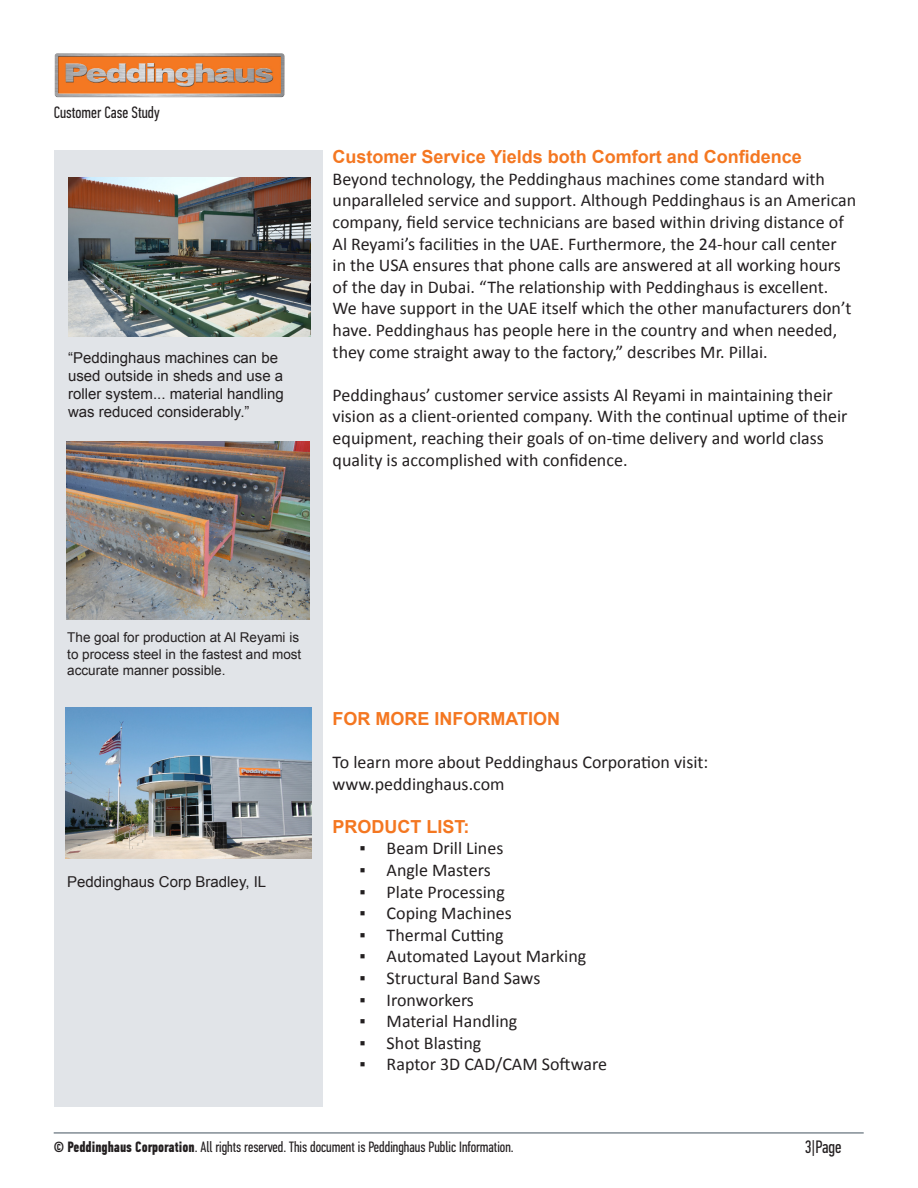
<style>
.page{position:relative;width:918px;height:1188px;background:#fff}
.page>*{position:absolute;margin:0;border:0;box-sizing:border-box;transform-origin:0 0}
.t1{font:18px/21.6px "Calibri";color:#231f20}
.t2{font:700 18px "Arial";color:#f47721}
.t3{font:18px "PF Din Text Comp Pro";color:#231f20}
.t4{font:16.5px "PF Din Text Comp Pro";color:#231f20}
.t5{font:15px/18px "Arial";color:#231f20}
.t6{font:15px "PF Din Text Comp Pro";color:#231f20}
.t7{font:13.5px/16.2px "Arial";color:#231f20}
.s1{font-weight:700}
</style>
<div class="page">
<img style="left:54px;top:53px;width:231px;height:45px">
<hr style="left:54px;top:1132px;width:810px;height:2px;background:#818c94">
<div style="left:54px;top:150px;width:268px;height:957px;background:#e1e4e8"></div>
<img style="left:68px;top:177px;width:242px;height:159px">
<img style="left:67px;top:442px;width:242px;height:177px">
<img style="left:65px;top:708px;width:247px;height:150px">
<p class="t4" style="left:54px;top:103px;width:107px">Customer Case Study</p>
<p class="t5" style="left:68px;top:349px;width:217px">“Peddinghaus machines can be used outside in sheds and use a roller system... material handling was reduced considerably.”</p>
<p class="t2" style="left:333px;top:145px;width:471px">Customer Service Yields both Comfort and Confidence</p>
<p class="t1" style="left:333px;top:168px;width:525px">Beyond technology, the Peddinghaus machines come standard with unparalleled service and support. Although Peddinghaus is an American company, field service technicians are based within driving distance of Al Reyami’s facilities in the UAE. Furthermore, the 24-hour call center<br>in the USA ensures that phone calls are answered at all working hours of the day in Dubai. “The relationship with Peddinghaus is excellent.<br>We have support in the UAE itself which the other manufacturers don’t have. Peddinghaus has people here in the country and when needed, they come straight away to the factory,” describes Mr. Pillai.</p>
<p class="t1" style="left:333px;top:384px;width:516px">Peddinghaus’ customer service assists Al Reyami in maintaining their vision as a client-oriented company. With the continual uptime of their equipment, reaching their goals of on-time delivery and world class quality is accomplished with confidence.</p>
<p class="t7" style="left:67px;top:630px;width:236px">The goal for production at Al Reyami is to process steel in the fastest and most accurate manner possible.</p>
<p class="t5" style="left:67px;top:873px;width:201px">Peddinghaus Corp Bradley, IL</p>
<p class="t2" style="left:333px;top:706px;width:229px">FOR MORE INFORMATION</p>
<p class="t1" style="left:333px;top:751px;width:377px">To learn more about Peddinghaus Corporation visit:</p>
<p class="t1" style="left:333px;top:773px;width:173px">www.peddinghaus.com</p>
<p class="t2" style="left:333px;top:814px;width:138px">PRODUCT LIST:</p>
<p class="t1" style="left:360px;top:838px;width:145px">▪ Beam Drill Lines</p>
<p class="t1" style="left:360px;top:859px;width:133px">▪ Angle Masters</p>
<p class="t1" style="left:360px;top:881px;width:147px">▪ Plate Processing</p>
<p class="t1" style="left:360px;top:902px;width:154px">▪ Coping Machines</p>
<p class="t1" style="left:360px;top:924px;width:146px">▪ Thermal Cutting</p>
<p class="t1" style="left:360px;top:946px;width:228px">▪ Automated Layout Marking</p>
<p class="t1" style="left:360px;top:967px;width:182px">▪ Structural Band Saws</p>
<p class="t1" style="left:360px;top:989px;width:116px">▪ Ironworkers</p>
<p class="t1" style="left:360px;top:1010px;width:159px">▪ Material Handling</p>
<p class="t1" style="left:360px;top:1032px;width:123px">▪ Shot Blasting</p>
<p class="t1" style="left:360px;top:1054px;width:249px">▪ Raptor 3D CAD/CAM Software</p>
<p class="t6" style="left:54px;top:1139px;width:462px"><span class="s1">© Peddinghaus Corporation</span>. All rights reserved. This document is Peddinghaus Public Information.</p>
<p class="t3" style="left:805px;top:1137px;width:38px">3|Page</p>
</div>
